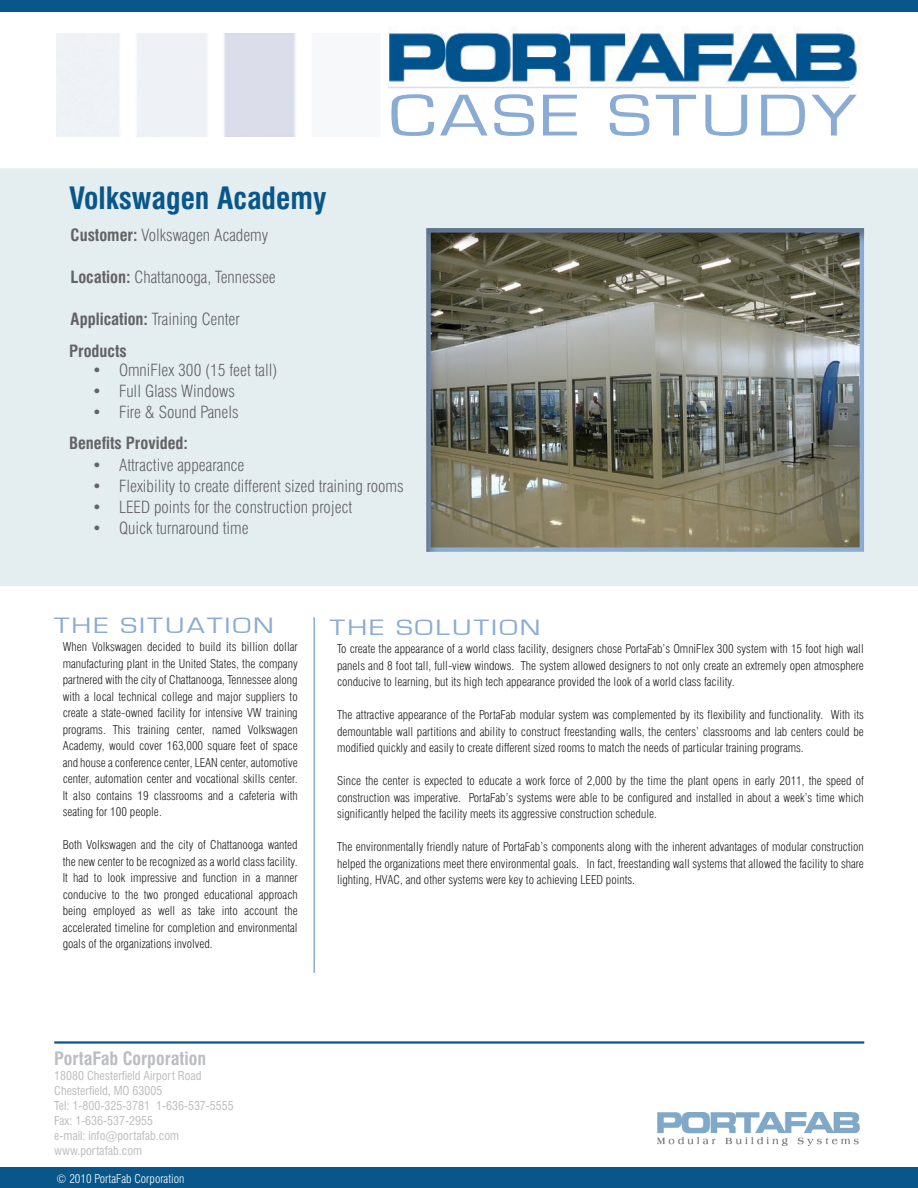
<style>
.page{position:relative;width:918px;height:1188px;background:#fff}
.page>*{position:absolute;margin:0;border:0;box-sizing:border-box;transform-origin:0 0}
.t1{font:61.2px "Eurostile";letter-spacing:.05em;color:#8aabd3;scale:1.29 1}
.t2{font:700 condensed 30px "Swiss 721 BT";color:#09578a}
.t3{font:22.95px "Eurostile";letter-spacing:.075em;color:#8aabd3;scale:1.29 1}
.blue_headlines_small{font:700 condensed 18px "Swiss 721 BT";color:#bcbdc0}
.t4{font:300 condensed 16.5px "Swiss 721 BT";color:#636366}
.t5{font:700 condensed 16.5px "Swiss 721 BT";color:#636366}
.t6{font:300 condensed 12px/16.5px "Swiss 721 BT";color:#231f20;text-align:justify}
.t7{font:condensed 12px "Swiss 721 BT";color:#bcbdc0}
.t8{font:300 condensed 12px "Swiss 721 BT";color:#fff}
.s1{font-weight:700}
</style>
<div class="page">
<div style="left:0;top:168px;width:918px;height:418px;background:#e4edf0"></div>
<hr style="left:54px;top:1041px;width:810px;height:3px;background:#09578a">
<div style="left:0;top:1167px;width:918px;height:21px;background:#09578a"></div>
<img style="left:657px;top:1113px;width:203px;height:33px">
<img style="left:57px;top:34px;width:239px;height:102px">
<img style="left:388px;top:27px;width:472px;height:58px">
<hr style="left:388px;top:87px;width:462px;height:1px;background:#dbdeea">
<div style="left:0;top:0;width:918px;height:11px;background:#09578a"></div>
<hr style="left:313px;top:617px;width:2px;height:356px;background:#8aabd3">
<div style="left:425px;top:226px;width:440px;height:327px;background:#231f20;opacity:.4"></div>
<p class="t2" style="left:69px;top:180px;width:259px">Volkswagen Academy</p>
<p class="t4" style="left:71px;top:225px;width:199px"><span class="s1">Customer:</span> Volkswagen Academy</p>
<p class="t4" style="left:71px;top:267px;width:207px"><span class="s1">Location:</span> Chattanooga, Tennessee</p>
<p class="t4" style="left:71px;top:309px;width:171px"><span class="s1">Application:</span> Training Center</p>
<p class="t5" style="left:69px;top:341px;width:59px">Products</p>
<p class="t4" style="left:92px;top:360px;width:187px">• OmniFlex 300 (15 feet tall)</p>
<p class="t4" style="left:92px;top:381px;width:144px">• Full Glass Windows</p>
<p class="t4" style="left:92px;top:402px;width:148px">• Fire &amp; Sound Panels</p>
<p class="t1" style="left:388px;top:82px;width:364px">CASE STUDY</p>
<p class="t5" style="left:69px;top:433px;width:120px">Benefits Provided:</p>
<p class="t4" style="left:92px;top:455px;width:154px">• Attractive appearance</p>
<p class="t4" style="left:92px;top:476px;width:313px">• Flexibility to create different sized training rooms</p>
<p class="t4" style="left:92px;top:497px;width:262px">• LEED points for the construction project</p>
<p class="t4" style="left:92px;top:518px;width:158px">• Quick turnaround time</p>
<p class="t3" style="left:54px;top:613px;width:172px">THE SITUATION</p>
<p class="t3" style="left:330px;top:615px;width:165px">THE SOLUTION</p>
<p class="t6" style="left:337px;top:640px;width:528px">To create the appearance of a world class facility, designers chose PortaFab’s OmniFlex 300 system with 15 foot high wall panels and 8 foot tall, full-view windows. The system allowed designers to not only create an extremely open atmosphere conducive to learning, but its high tech appearance provided the look of a world class facility.</p>
<p class="t6" style="left:337px;top:706px;width:528px">The attractive appearance of the PortaFab modular system was complemented by its flexibility and functionality. With its demountable wall partitions and ability to construct freestanding walls, the centers’ classrooms and lab centers could be modified quickly and easily to create different sized rooms to match the needs of particular training programs.</p>
<p class="t6" style="left:337px;top:772px;width:528px">Since the center is expected to educate a work force of 2,000 by the time the plant opens in early 2011, the speed of construction was imperative. PortaFab’s systems were able to be configured and installed in about a week’s time which significantly helped the facility meets its aggressive construction schedule.</p>
<p class="t6" style="left:337px;top:838px;width:528px">The environmentally friendly nature of PortaFab’s components along with the inherent advantages of modular construction helped the organizations meet there environmental goals. In fact, freestanding wall systems that allowed the facility to share lighting, HVAC, and other systems were key to achieving LEED points.</p>
<p class="t6" style="left:63px;top:639px;width:237px">When Volkswagen decided to build its billion dollar manufacturing plant in the United States, the company partnered with the city of Chattanooga, Tennessee along with a local technical college and major suppliers to create a state-owned facility for intensive VW training programs. This training center, named Volkswagen Academy, would cover 163,000 square feet of space and house a conference center, LEAN center, automotive center, automation center and vocational skills center.<br>It also contains 19 classrooms and a cafeteria with seating for 100 people.</p>
<p class="t6" style="left:63px;top:837px;width:237px">Both Volkswagen and the city of Chattanooga wanted the new center to be recognized as a world class facility.<br>It had to look impressive and function in a manner conducive to the two pronged educational approach being employed as well as take into account the accelerated timeline for completion and environmental goals of the organizations involved.</p>
<p class="blue_headlines_small" style="left:54px;top:1048px;width:153px">PortaFab Corporation</p>
<p class="t7" style="left:54px;top:1069px;width:149px">18080 Chesterfield Airport Road</p>
<p class="t7" style="left:54px;top:1084px;width:110px">Chesterfield, MO 63005</p>
<p class="t7" style="left:54px;top:1099px;width:181px">Tel: 1-800-325-3781 1-636-537-5555</p>
<p class="t7" style="left:54px;top:1114px;width:100px">Fax: 1-636-537-2955</p>
<p class="t7" style="left:54px;top:1129px;width:126px">e-mail: info@portafab.com</p>
<p class="t7" style="left:54px;top:1144px;width:89px">www.portafab.com</p>
<p class="t8" style="left:57px;top:1171px;width:129px">© 2010 PortaFab Corporation</p>
</div>
